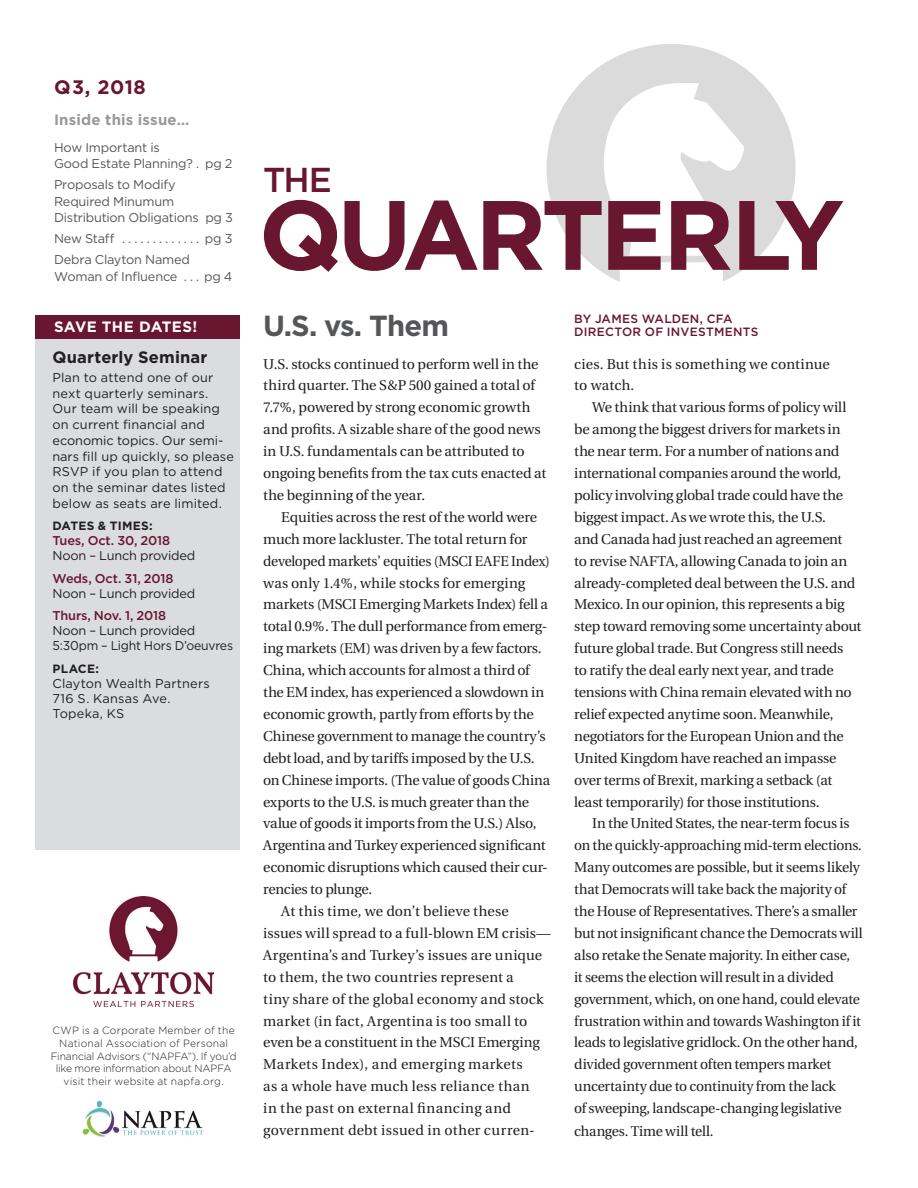
<style>
.page{position:relative;width:918px;height:1188px;background:#fff}
.page>*{position:absolute;margin:0;border:0;box-sizing:border-box;transform-origin:0 0}
.t1{font:700 98.25px "Gotham";letter-spacing:-.05em;color:#691730}
.t2{font:500 34.65px "Gotham";color:#691730}
.body_copy{font:700 29.1px "Gotham";letter-spacing:-.03em;color:#555659}
.side_bar_headline{font:700 19.5px "Gotham";letter-spacing:.025em;color:#691730}
.side_bar_headline-2{font:700 16.5px "Gotham";letter-spacing:.01em;color:#231f20}
.side_bar_headline-3{font:700 15px "Gotham";letter-spacing:.01em;color:#9a9999}
.side_bar_headline-4{font:700 15px "Gotham";letter-spacing:.025em;color:#fff}
.body_copy-2{font:14.25px/21.9px "Utopia";letter-spacing:-.01em;color:#231f20}
.body_copy-3{font:14.25px/21.9px "Utopia";letter-spacing:.015em;color:#231f20}
.body_copy-4{font:14.25px/21.9px "Utopia";letter-spacing:.01em;color:#231f20}
.side_bar{font:12.75px/15.8px "Gotham";letter-spacing:.005em;color:#231f20}
.side_bar-2{font:12.75px/16.5px "Gotham";letter-spacing:-.015em;color:#555659}
.side_bar-3{font:12.75px "Gotham";letter-spacing:-.015em;color:#231f20}
.side_bar-4{font:500 12.75px "Gotham";letter-spacing:-.015em;color:#691730}
.side_bar-5{font:12.75px "Gotham";letter-spacing:-.015em;color:#231f20;scale:.96 1}
.body_copy-5{font:500 12px "Gotham";letter-spacing:.02em;color:#691730}
.side_bar-6{font:700 12px "Gotham";letter-spacing:.02em;color:#231f20}
.side_bar-7{font:300 10.5px/12.8px "Gotham";letter-spacing:.01em;color:#231f20;text-align:center}
</style>
<div class="page">
<svg style="left:547px;top:44px;width:249px;height:238px"></svg>
<div style="left:35px;top:315px;width:204px;height:535px;background:#dadcdd"></div>
<div style="left:35px;top:315px;width:204px;height:24px;background:#691730"></div>
<img style="left:82px;top:1100px;width:121px;height:38px">
<img style="left:74px;top:897px;width:140px;height:109px">
<p class="side_bar_headline" style="left:54px;top:76px;width:93px">Q3, 2018</p>
<p class="side_bar_headline-3" style="left:54px;top:111px;width:137px">Inside this issue…</p>
<p class="side_bar-2" style="left:54px;top:139px;width:180px">How Important is<br>Good Estate Planning? pg 2</p>
<p class="side_bar-2" style="left:54px;top:176px;width:180px">Proposals to Modify<br>Required Minumum<br>Distribution Obligations pg 3</p>
<p class="side_bar-2" style="left:54px;top:230px;width:69px">New Staff .............</p>
<p class="side_bar-2" style="left:205px;top:230px;width:29px">pg 3</p>
<p class="side_bar-2" style="left:54px;top:251px;width:138px">Debra Clayton Named<br>Woman of Influence ...</p>
<p class="side_bar-2" style="left:204px;top:268px;width:30px">pg 4</p>
<p class="side_bar_headline-4" style="left:54px;top:318px;width:145px">SAVE THE DATES!</p>
<p class="side_bar_headline-2" style="left:52px;top:348px;width:156px">Quarterly Seminar</p>
<p class="side_bar" style="left:52px;top:369px;width:183px">Plan to attend one of our next quarterly seminars.<br>Our team will be speaking on current financial and economic topics. Our semi&shy;nars fill up quickly, so please<br>RSVP if you plan to attend on the seminar dates listed below as seats are limited.</p>
<p class="side_bar-6" style="left:52px;top:519px;width:102px">DATES &amp; TIMES:</p>
<p class="side_bar-4" style="left:52px;top:534px;width:119px">Tues, Oct. 30, 2018</p>
<p class="side_bar-3" style="left:52px;top:549px;width:144px">Noon – Lunch provided</p>
<p class="side_bar-4" style="left:52px;top:571px;width:122px">Weds, Oct. 31, 2018</p>
<p class="side_bar-3" style="left:52px;top:586px;width:144px">Noon – Lunch provided</p>
<p class="side_bar-4" style="left:52px;top:609px;width:115px">Thurs, Nov. 1, 2018</p>
<p class="side_bar-3" style="left:52px;top:624px;width:144px">Noon – Lunch provided</p>
<p class="side_bar-5" style="left:52px;top:639px;width:190px">5:30pm – Light Hors D’oeuvres</p>
<p class="side_bar-6" style="left:52px;top:662px;width:48px">PLACE:</p>
<p class="side_bar" style="left:52px;top:675px;width:159px">Clayton Wealth Partners</p>
<p class="side_bar" style="left:52px;top:691px;width:118px;line-height:15px">716 S. Kansas Ave.<br>Topeka, KS</p>
<p class="side_bar-7" style="left:51px;top:1024px;width:187px">CWP is a Corporate Member of the National Association of Personal Financial Advisors (“NAPFA”). If you’d like more information about NAPFA visit their website at napfa.org.</p>
<p class="t2" style="left:263px;top:160px;width:70px">THE</p>
<p class="t1" style="left:259px;top:178px;width:587px">QUARTERLY</p>
<p class="body_copy" style="left:263px;top:309px;width:187px">U.S. vs. Them</p>
<p class="body_copy-5" style="left:574px;top:312px;width:160px">BY JAMES WALDEN, CFA</p>
<p class="body_copy-5" style="left:574px;top:325px;width:186px">DIRECTOR OF INVESTMENTS</p>
<p class="body_copy-2" style="left:263px;top:353px;width:285px">U.S. stocks continued to perform well in the third quarter. The S&amp;P 500 gained a total of 7.7%, powered by strong economic growth and profits. A sizable share of the good news in U.S. fundamentals can be attributed to ongoing benefits from the tax cuts enacted at the beginning of the year.</p>
<p class="body_copy-2" style="left:263px;top:506px;width:288px;text-indent:18px">Equities across the rest of the world were much more lackluster. The total return for developed markets’ equities (MSCI EAFE Index) was only 1.4%, while stocks for emerging markets (MSCI Emerging Markets Index) fell a total 0.9%. The dull performance from emerg&shy;ing markets (EM) was driven by a few factors.<br>China, which accounts for almost a third of the EM index, has experienced a slowdown in economic growth, partly from efforts by the Chinese government to manage the country’s debt load, and by tariffs imposed by the U.S. on Chinese imports. (The value of goods China exports to the U.S. is much greater than the value of goods it imports from the U.S.) Also, Argentina and Turkey experienced significant economic disruptions which caused their cur&shy;rencies to plunge.</p>
<p class="body_copy-3" style="left:263px;top:901px;width:289px;text-indent:18px">At this time, we don’t believe these issues will spread to a full-blown EM crisis— Argentina’s and Turkey’s issues are unique to them, the two countries represent a<br>tiny share of the global economy and stock market (in fact, Argentina is too small to even be a constituent in the MSCI Emerging Markets Index), and emerging markets<br>as a whole have much less reliance than<br>in the past on external financing and government debt issued in other curren-</p>
<p class="body_copy-4" style="left:574px;top:353px;width:257px">cies. But this is something we continue to watch.</p>
<p class="body_copy-2" style="left:574px;top:397px;width:289px;text-indent:18px">We think that various forms of policy will be among the biggest drivers for markets in the near term. For a number of nations and international companies around the world, policy involving global trade could have the biggest impact. As we wrote this, the U.S.<br>and Canada had just reached an agreement<br>to revise NAFTA, allowing Canada to join an already-completed deal between the U.S. and Mexico. In our opinion, this represents a big step toward removing some uncertainty about future global trade. But Congress still needs<br>to ratify the deal early next year, and trade tensions with China remain elevated with no relief expected anytime soon. Meanwhile, negotiators for the European Union and the United Kingdom have reached an impasse over terms of Brexit, marking a setback (at least temporarily) for those institutions.</p>
<p class="body_copy-2" style="left:574px;top:813px;width:290px;text-indent:18px">In the United States, the near-term focus is on the quickly-approaching mid-term elections.<br>Many outcomes are possible, but it seems likely that Democrats will take back the majority of the House of Representatives. There’s a smaller but not insignificant chance the Democrats will also retake the Senate majority. In either case,<br>it seems the election will result in a divided government, which, on one hand, could elevate frustration within and towards Washington if it leads to legislative gridlock. On the other hand, divided government often tempers market uncertainty due to continuity from the lack<br>of sweeping, landscape-changing legislative changes. Time will tell.</p>
</div>
